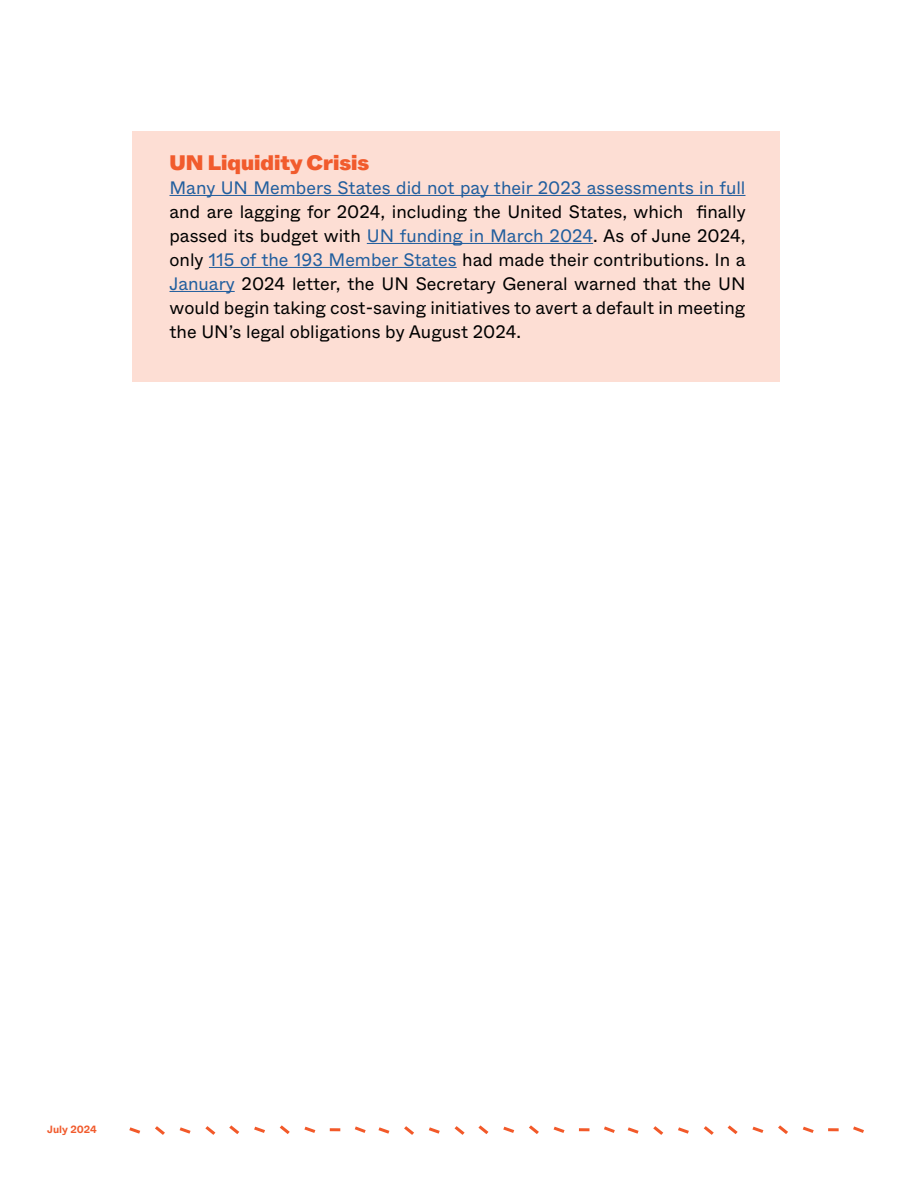
<style>
.page{position:relative;width:918px;height:1188px;background:#fff}
.page>*{position:absolute;margin:0;border:0;box-sizing:border-box;transform-origin:0 0}
.Subhead{font:900 21px "ABC Whyte";color:#f15b2d}
.Body{font:18px/24px "ABC Whyte";color:#000;text-align:justify}
.t1{font:700 10.5px "ABC Whyte";color:#f15b2d}
.s1{color:#215e9e}
</style>
<div class="page">
<svg style="left:129px;top:1127px;width:11px;height:7px"></svg>
<svg style="left:155px;top:1126px;width:10px;height:9px"></svg>
<svg style="left:180px;top:1127px;width:11px;height:7px"></svg>
<svg style="left:205px;top:1126px;width:10px;height:9px"></svg>
<svg style="left:355px;top:1126px;width:11px;height:7px"></svg>
<svg style="left:330px;top:1128px;width:10px;height:3px"></svg>
<svg style="left:304px;top:1127px;width:11px;height:6px"></svg>
<svg style="left:280px;top:1125px;width:10px;height:9px"></svg>
<svg style="left:254px;top:1127px;width:11px;height:6px"></svg>
<svg style="left:229px;top:1125px;width:10px;height:9px"></svg>
<svg style="left:378px;top:1127px;width:11px;height:7px"></svg>
<svg style="left:404px;top:1126px;width:10px;height:9px"></svg>
<svg style="left:429px;top:1127px;width:11px;height:7px"></svg>
<svg style="left:455px;top:1126px;width:10px;height:9px"></svg>
<svg style="left:604px;top:1126px;width:11px;height:7px"></svg>
<svg style="left:579px;top:1128px;width:10px;height:3px"></svg>
<svg style="left:554px;top:1127px;width:11px;height:6px"></svg>
<svg style="left:529px;top:1125px;width:10px;height:9px"></svg>
<svg style="left:503px;top:1127px;width:11px;height:6px"></svg>
<svg style="left:478px;top:1125px;width:10px;height:9px"></svg>
<svg style="left:628px;top:1127px;width:11px;height:7px"></svg>
<svg style="left:653px;top:1126px;width:10px;height:9px"></svg>
<svg style="left:678px;top:1127px;width:11px;height:7px"></svg>
<svg style="left:704px;top:1126px;width:10px;height:9px"></svg>
<svg style="left:853px;top:1126px;width:11px;height:7px"></svg>
<svg style="left:828px;top:1128px;width:11px;height:3px"></svg>
<svg style="left:803px;top:1127px;width:11px;height:6px"></svg>
<svg style="left:778px;top:1125px;width:10px;height:9px"></svg>
<svg style="left:752px;top:1127px;width:11px;height:6px"></svg>
<svg style="left:728px;top:1125px;width:10px;height:9px"></svg>
<div style="left:132px;top:132px;width:648px;height:250px;background:#fdded4"></div>
<hr style="left:170px;top:195px;width:576px;height:1px;background:#215e9e">
<hr style="left:367px;top:243px;width:226px;height:1px;background:#215e9e">
<hr style="left:209px;top:267px;width:248px;height:1px;background:#215e9e">
<hr style="left:170px;top:291px;width:65px;height:1px;background:#215e9e">
<p class="Subhead" style="left:170px;top:148px;width:201px">UN Liquidity Crisis</p>
<p class="Body" style="left:170px;top:176px;width:578px"><span class="s1">Many UN Members States did not pay their 2023 assessments in full </span>and are lagging for 2024, including the United States, which finally passed its budget with <span class="s1">UN funding in March 2024</span>. As of June 2024, only <span class="s1">115 of the 193 Member States</span> had made their contributions. In a <span class="s1">January</span> 2024 letter, the UN Secretary General warned that the UN would begin taking cost-saving initiatives to avert a default in meeting the UN’s legal obligations by August 2024.</p>
<p class="t1" style="left:47px;top:1123px;width:51px">July 2024</p>
</div>
